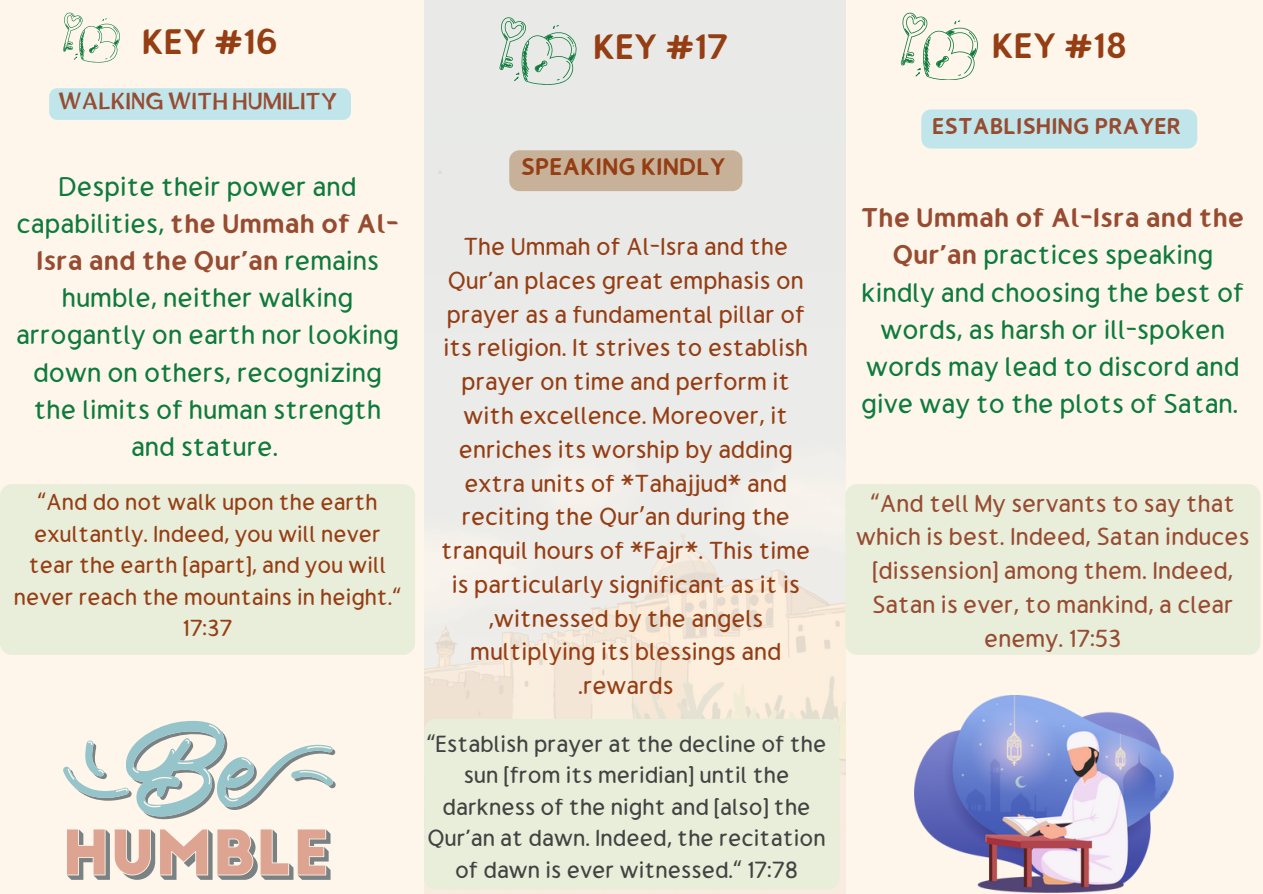
<style>
.page{position:relative;width:1263px;height:894px;background:#fff}
.page>*{position:absolute;margin:0;border:0;box-sizing:border-box;transform-origin:0 0}
.t1{font:700 42.45px "Gumela Arabic";color:#953e14}
.t2{font:32.4px/37.2px "Gumela Arabic";color:#0e7b3d;text-align:center}
.t3{font:29.4px/33.8px "Gumela Arabic";color:#953e14;text-align:center}
.t4{font:29.4px/33.8px "Gumela Arabic";color:#974c32;text-align:center}
.t5{font:700 28.95px "Gumela Arabic";color:#953e14}
.t6{font:27.9px/31.5px "Gumela Arabic";color:#424242;text-align:center}
.t7{font:27.75px/31.5px "Gumela Arabic";color:#953e14;text-align:center}
.t8{font:700 27.45px "Gumela Arabic";color:#974c32}
.t9{font:22.95px "Tufuli Arabic";color:#974c32}
.s1{font-weight:700;color:#974c32}
</style>
<div class="page">
<div style="left:0;top:0;width:1263px;height:893px;background:#fff6eb"></div>
<img style="left:424px;top:1px;width:421px;height:892px">
<svg style="left:901px;top:12px;width:77px;height:68px"></svg>
<div style="left:845px;top:484px;width:415px;height:170px;background:#e8eeda"></div>
<svg style="left:499px;top:17px;width:77px;height:67px;background:#cbdbd1"></svg>
<div style="left:424px;top:718px;width:415px;height:171px;background:#e8eeda"></div>
<svg style="left:63px;top:12px;width:57px;height:51px"></svg>
<div style="left:0;top:484px;width:415px;height:170px;background:#e8eeda"></div>
<svg style="left:63px;top:721px;width:273px;height:158px"></svg>
<img style="left:915px;top:695px;width:259px;height:197px">
<div style="left:49px;top:88px;width:302px;height:32px;background:#c0e6eb;border-radius:8px"></div>
<div style="left:509px;top:150px;width:233px;height:41px;background:#c7b299"></div>
<div style="left:921px;top:109px;width:276px;height:39px;background:#c0e6eb"></div>
<h4 class="t1" style="left:142px;top:24px;width:138px">KEY #16</h4>
<h3 class="t9" style="left:58px;top:91px;width:281px">WALKING WITH HUMILITY</h3>
<p class="t2" style="left:16px;top:171px;width:384px">Despite their power and capabilities, <span class="s1">the Ummah of Al-<br>Isra and the Qur'an</span> remains humble, neither walking arrogantly on earth nor looking down on others, recognizing the limits of human strength and stature.</p>
<p class="t7" style="left:14px;top:489px;width:389px">"And do not walk upon the earth exultantly. Indeed, you will never tear the earth [apart], and you will never reach the mountains in height."<br>17:37</p>
<h2 class="t1" style="left:593px;top:30px;width:137px">KEY #17</h2>
<p class="t5" style="left:521px;top:155px;width:206px">SPEAKING KINDLY</p>
<p class="t3" style="left:441px;top:232px;width:371px">The Ummah of Al-Isra and the<br>Qur'an places great emphasis on prayer as a fundamental pillar of its religion. It strives to establish prayer on time and perform it with excellence. Moreover, it enriches its worship by adding extra units of *Tahajjud* and reciting the Qur’an during the tranquil hours of *Fajr*. This time is particularly significant as it is ,witnessed by the angels multiplying its blessings and .rewards</p>
<p class="t6" style="left:427px;top:730px;width:401px">"Establish prayer at the decline of the sun [from its meridian] until the darkness of the night and [also] the Qur'an at dawn. Indeed, the recitation of dawn is ever witnessed." 17:78</p>
<p class="t1" style="left:992px;top:29px;width:137px">KEY #18</p>
<h4 class="t8" style="left:932px;top:115px;width:250px">ESTABLISHING PRAYER</h4>
<p class="t2" style="left:861px;top:202px;width:385px"><span class="s1">The Ummah of Al-Isra and the<br>Qur'an</span> practices speaking kindly and choosing the best of words, as harsh or ill-spoken words may lead to discord and give way to the plots of Satan.</p>
<p class="t4" style="left:856px;top:489px;width:395px">"And tell My servants to say that which is best. Indeed, Satan induces [dissension] among them. Indeed,<br>Satan is ever, to mankind, a clear enemy. 17:53</p>
</div>
